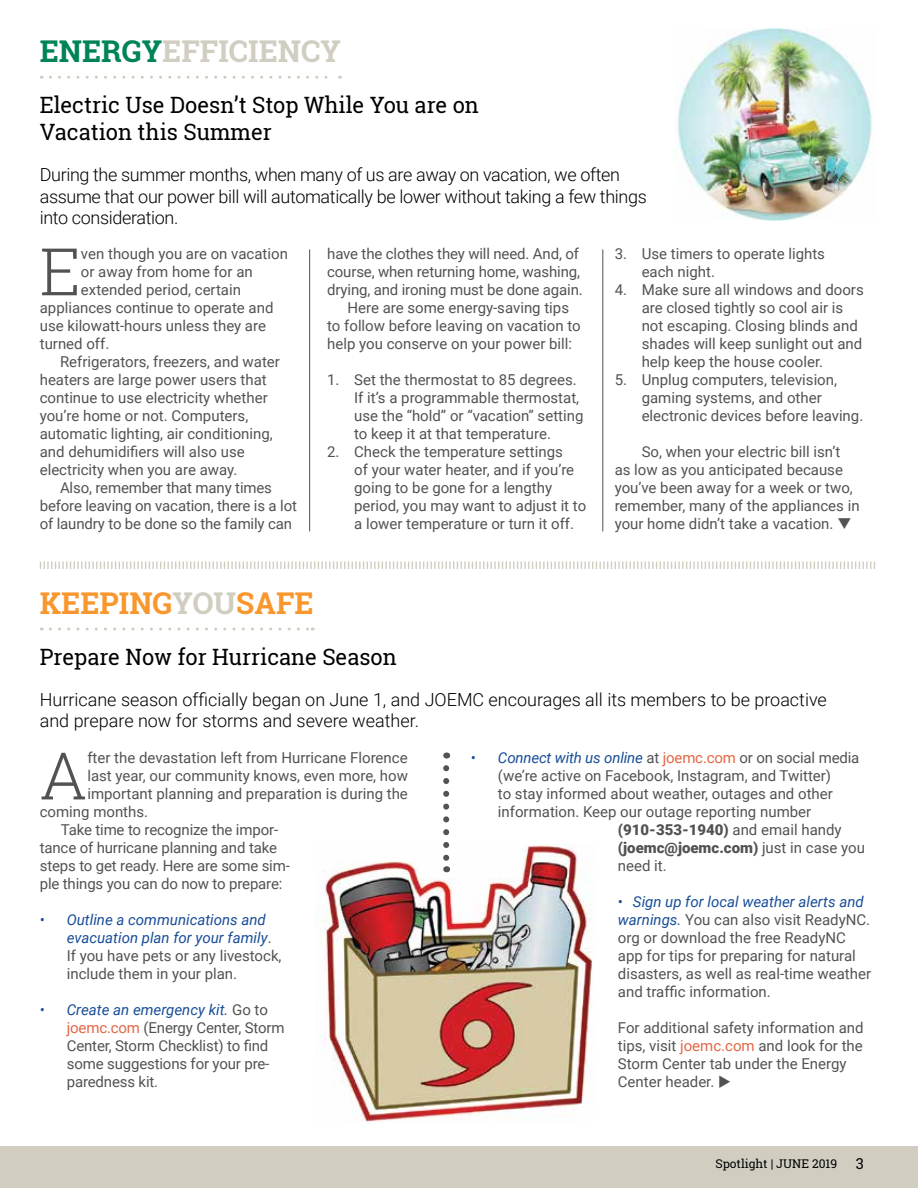
<style>
.page{position:relative;width:918px;height:1188px;background:#fff}
.page>*{position:absolute;margin:0;border:0;box-sizing:border-box;transform-origin:0 0}
.t1{font:300 65.7px "Roboto Slab";color:#515353}
.t2{font:700 30px "Roboto Slab";color:#d1cdc1}
.t3{font:700 30px "Roboto Slab";color:#f8972d}
.t4{font:22.5px/27px "Roboto Slab";color:#000}
.t5{font:300 18px/21.6px "Roboto";letter-spacing:-.02em;color:#000}
.t6{font:300 18px/21.6px "Roboto";color:#000}
.t7{font:15px/18px "Roboto";color:#515353}
.t8{font:italic 15px/18px "Roboto";color:#184d98}
.t9{font:900 15px "Roboto";color:#515353}
.t10{font:12px "Roboto Slab";color:#000}
.s1{color:#008457}
.s2{color:#d1cdc1}
.s3{font-style:normal;color:#515353}
.s4{font-style:normal;color:#e36645}
.s5{font-weight:400}
.s6{font-style:italic;color:#184d98}
.s7{color:#e36645}
.s8{font-size:15px}
</style>
<div class="page">
<div style="left:0;top:1147px;width:918px;height:41px;background:#d1cdc1"></div>
<svg style="left:39px;top:561px;width:836px;height:8px"></svg>
<img style="left:320px;top:845px;width:272px;height:278px">
<svg style="left:50px;top:628px;width:263px;height:3px"></svg>
<hr style="left:309px;top:249px;width:1px;height:282px;background:#515353">
<hr style="left:603px;top:249px;width:1px;height:282px;background:#515353">
<img style="left:677px;top:28px;width:195px;height:192px">
<svg style="left:50px;top:76px;width:290px;height:3px"></svg>
<svg style="left:443px;top:768px;width:6px;height:104px"></svg>
<h2 class="t2" style="left:40px;top:31px;width:303px"><span class="s1">ENERGY</span>EFFICIENCY</h2>
<h3 class="t4" style="left:40px;top:91px;width:441px">Electric Use Doesn’t Stop While You are on<br>Vacation this Summer</h3>
<p class="t5" style="left:40px;top:163px;width:609px">During the summer months, when many of us are away on vacation, we often assume that our power bill will automatically be lower without taking a few things into consideration.</p>
<h1 class="t1" style="left:40px;top:226px;width:43px">E</h1>
<p class="t7" style="left:81px;top:244px;width:209px">ven though you are on vacation</p>
<p class="t7" style="left:327px;top:244px;width:253px">have the clothes they will need. And, of</p>
<p class="t7" style="left:327px;top:262px;width:254px">course, when returning home, washing,</p>
<p class="t7" style="left:327px;top:280px;width:257px">drying, and ironing must be done again.</p>
<p class="t7" style="left:347px;top:298px;width:223px">Here are some energy-saving tips</p>
<p class="t7" style="left:327px;top:316px;width:255px">to follow before leaving on vacation to</p>
<p class="t7" style="left:327px;top:334px;width:246px">help you conserve on your power bill:</p>
<p class="t7" style="left:354px;top:370px;width:231px;text-indent:-27px">1. Set the thermostat to 85 degrees.<br>If it’s a programmable thermostat, use the “hold” or “vacation” setting to keep it at that temperature.</p>
<p class="t7" style="left:354px;top:442px;width:233px;text-indent:-27px">2. Check the temperature settings<br>of your water heater, and if you’re going to be gone for a lengthy period, you may want to adjust it to a lower temperature or turn it off.</p>
<p class="t7" style="left:642px;top:244px;width:185px;text-indent:-27px">3. Use timers to operate lights each night.</p>
<p class="t7" style="left:642px;top:280px;width:224px;text-indent:-27px">4. Make sure all windows and doors are closed tightly so cool air is not escaping. Closing blinds and shades will keep sunlight out and help keep the house cooler.</p>
<p class="t7" style="left:642px;top:370px;width:223px;text-indent:-27px">5. Unplug computers, television, gaming systems, and other electronic devices before leaving.</p>
<p class="t7" style="left:615px;top:442px;width:246px;text-indent:27px">So, when your electric bill isn’t as low as you anticipated because you’ve been away for a week or two, remember, many of the appliances in your home didn’t take a vacation. ❑</p>
<p class="t7" style="left:81px;top:262px;width:173px">or away from home for an</p>
<p class="t7" style="left:81px;top:280px;width:162px">extended period, certain</p>
<p class="t7" style="left:40px;top:298px;width:235px">appliances continue to operate and</p>
<p class="t7" style="left:40px;top:316px;width:228px">use kilowatt-hours unless they are</p>
<p class="t7" style="left:40px;top:334px;width:71px">turned off.</p>
<p class="t7" style="left:60px;top:352px;width:221px">Refrigerators, freezers, and water</p>
<p class="t7" style="left:40px;top:370px;width:229px">heaters are large power users that</p>
<p class="t7" style="left:40px;top:388px;width:230px">continue to use electricity whether</p>
<p class="t7" style="left:40px;top:406px;width:210px">you’re home or not. Computers,</p>
<p class="t7" style="left:40px;top:424px;width:235px">automatic lighting, air conditioning,</p>
<p class="t7" style="left:40px;top:442px;width:206px">and dehumidifiers will also use</p>
<p class="t7" style="left:40px;top:460px;width:199px">electricity when you are away.</p>
<p class="t7" style="left:60px;top:478px;width:214px">Also, remember that many times</p>
<p class="t7" style="left:40px;top:496px;width:259px">before leaving on vacation, there is a lot</p>
<p class="t7" style="left:40px;top:514px;width:254px">of laundry to be done so the family can</p>
<h2 class="t3" style="left:40px;top:583px;width:275px">KEEPING<span class="s2">YOU</span>SAFE</h2>
<h3 class="t4" style="left:40px;top:643px;width:359px">Prepare Now for Hurricane Season</h3>
<p class="t6" style="left:40px;top:688px;width:789px">Hurricane season officially began on June 1, and JOEMC encourages all its members to be proactive and prepare now for storms and severe weather.</p>
<h1 class="t1" style="left:40px;top:731px;width:49px">A</h1>
<p class="t7" style="left:87px;top:749px;width:322px">fter the devastation left from Hurricane Florence</p>
<p class="t8" style="left:471px;top:749px;width:390px">• Connect with us online <span class="s3">at</span> <span class="s4">joemc.com</span> <span class="s3">or on social media</span></p>
<p class="t7" style="left:498px;top:767px;width:335px">(we’re active on Facebook, Instagram, and Twitter)</p>
<p class="t7" style="left:498px;top:785px;width:336px">to stay informed about weather, outages and other</p>
<p class="t7" style="left:498px;top:803px;width:315px">information. Keep our outage reporting number</p>
<p class="t9" style="left:618px;top:820px;width:225px">(910-353-1940) <span class="s5">and email handy</span></p>
<p class="t9" style="left:618px;top:838px;width:249px">(joemc@joemc.com) <span class="s5">just in case you</span></p>
<p class="t7" style="left:618px;top:857px;width:50px">need it.</p>
<p class="t7" style="left:618px;top:893px;width:255px"><span class="s6">• Sign up for local weather alerts and warnings.</span> You can also visit ReadyNC. org or download the free ReadyNC app for tips for preparing for natural disasters, as well as real-time weather and traffic information.</p>
<p class="t7" style="left:618px;top:1019px;width:247px">For additional safety information and tips, visit <span class="s7">joemc.com</span> and look for the<br>Storm Center tab under the Energy<br>Center header. ◆</p>
<p class="t7" style="left:87px;top:767px;width:322px">last year, our community knows, even more, how</p>
<p class="t7" style="left:87px;top:785px;width:322px">important planning and preparation is during the</p>
<p class="t7" style="left:40px;top:803px;width:110px">coming months.</p>
<p class="t7" style="left:61px;top:821px;width:219px">Take time to recognize the impor-</p>
<p class="t7" style="left:40px;top:839px;width:239px">tance of hurricane planning and take</p>
<p class="t7" style="left:40px;top:857px;width:252px">steps to get ready. Here are some sim-</p>
<p class="t7" style="left:40px;top:875px;width:244px">ple things you can do now to prepare:</p>
<p class="t8" style="left:67px;top:911px;width:216px;text-indent:-27px">• Outline a communications and evacuation plan for your family<span class="s3">.<br>If you have pets or any livestock, include them in your plan.</span></p>
<p class="t7" style="left:67px;top:1001px;width:219px;text-indent:-27px"><span class="s6">• Create an emergency kit.</span> Go to <span class="s7">joemc.com</span> (Energy Center, Storm<br>Center, Storm Checklist) to find some suggestions for your pre&shy;paredness kit.</p>
<p class="t10" style="left:715px;top:1156px;width:150px">Spotlight | JUNE 2019 <span class="s8">3</span></p>
</div>
